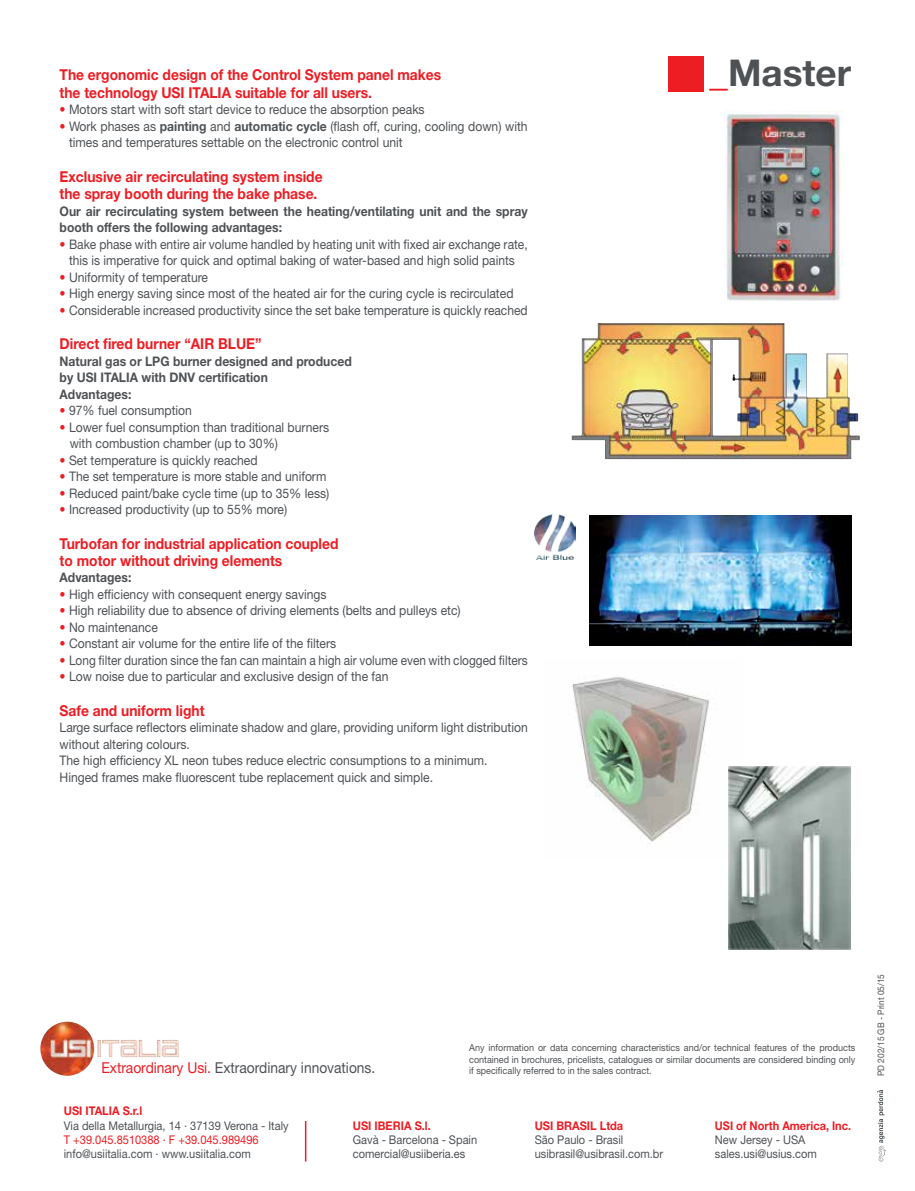
<style>
.page{position:relative;width:915px;height:1191px;background:#fff}
.page>*{position:absolute;margin:0;border:0;box-sizing:border-box;transform-origin:0 0}
.t1{font:700 36.9px "Helvetica Neue LT Std";color:#4e5255}
.t2{font:700 15px/17.2px "Helvetica Neue LT Std";color:#ed1d24;scale:.92 1}
.t3{font:15px "Helvetica Neue LT Std";color:#4e5255;scale:.92 1}
.t4{font:13.2px/16.5px "Helvetica Neue LT Std";color:#4e5255;scale:.92 1}
.t5{font:13.2px/16.5px "Helvetica Neue LT Std";color:#4e5255;text-align:center;scale:.91 1}
.t6{font:700 13.2px/16.5px "Helvetica Neue LT Std";color:#4e5255;scale:.92 1}
.t7{font:13.2px "Helvetica Neue LT Std";color:#4e5255;scale:.9 1}
.t8{font:12px/14.4px "Helvetica Neue LT Std";color:#4e5255;scale:.92 1}
.t9{font:700 12px "Helvetica Neue LT Std";color:#ed1d24;scale:.92 1}
.t10{font:12px "Helvetica Neue LT Std";color:#ed1d24;scale:.92 1}
.t11{font:700 12px "Helvetica Neue LT Std";color:#ed1d24;scale:.9 1}
.t12{font:9.6px/11.6px "Helvetica Neue LT Std";color:#4e5255;text-align:justify;scale:.94 1}
.t13{font:9px "Helvetica Neue LT Std";color:#4e5255;scale:.92 1}
.s1{color:#ed1d24}
.s2{font-weight:700}
</style>
<div class="page">
<svg style="left:877px;top:1090px;width:9px;height:71px"></svg>
<img style="left:572px;top:677px;width:138px;height:170px">
<div style="left:668px;top:56px;width:35px;height:36px;background:#ed1d24"></div>
<img style="left:571px;top:323px;width:288px;height:136px">
<img style="left:724px;top:110px;width:118px;height:191px">
<img style="left:589px;top:515px;width:261px;height:130px">
<img style="left:40px;top:1021px;width:139px;height:55px">
<hr style="left:305px;top:1121px;width:1px;height:40px;background:#ed1d24">
<img style="left:534px;top:514px;width:41px;height:46px">
<img style="left:728px;top:766px;width:122px;height:183px">
<p class="t2" style="left:60px;top:66px;width:416px">The ergonomic design of the Control System panel makes the technology USI ITALIA suitable for all users.</p>
<p class="t4" style="left:60px;top:101px;width:398px"><span class="s1">•</span> Motors start with soft start device to reduce the absorption peaks</p>
<p class="t4" style="left:69px;top:118px;width:500px;text-indent:-9px"><span class="s1">•</span> Work phases as <span class="s2">painting</span> and <span class="s2">automatic cycle</span> (flash off, curing, cooling down) with times and temperatures settable on the electronic control unit</p>
<p class="t2" style="left:60px;top:167px;width:287px">Exclusive air recirculating system inside the spray booth during the bake phase.</p>
<p class="t6" style="left:60px;top:202px;width:510px">Our air recirculating system between the heating/ventilating unit and the spray booth offers the following advantages:</p>
<p class="t5" style="left:60px;top:235px;width:515px"><span class="s1">•</span> Bake phase with entire air volume handled by heating unit with fixed air exchange rate, this is imperative for quick and optimal baking of water-based and high solid paints</p>
<p class="t4" style="left:60px;top:268px;width:163px"><span class="s1">•</span> Uniformity of temperature</p>
<p class="t4" style="left:60px;top:285px;width:494px"><span class="s1">•</span> High energy saving since most of the heated air for the curing cycle is recirculated</p>
<p class="t5" style="left:60px;top:301px;width:515px"><span class="s1">•</span> Considerable increased productivity since the set bake temperature is quickly reached</p>
<p class="t2" style="left:60px;top:335px;width:221px">Direct fired burner “AIR BLUE”</p>
<p class="t6" style="left:60px;top:352px;width:319px">Natural gas or LPG burner designed and produced by USI ITALIA with DNV certification<br>Advantages:</p>
<p class="t4" style="left:60px;top:402px;width:145px"><span class="s1">•</span> 97% fuel consumption</p>
<p class="t4" style="left:70px;top:418px;width:283px;text-indent:-10px"><span class="s1">•</span> Lower fuel consumption than traditional burners with combustion chamber (up to 30%)</p>
<p class="t4" style="left:60px;top:451px;width:217px"><span class="s1">•</span> Set temperature is quickly reached</p>
<p class="t4" style="left:60px;top:468px;width:291px"><span class="s1">•</span> The set temperature is more stable and uniform</p>
<p class="t4" style="left:60px;top:484px;width:294px"><span class="s1">•</span> Reduced paint/bake cycle time (up to 35% less)</p>
<p class="t4" style="left:60px;top:501px;width:249px"><span class="s1">•</span> Increased productivity (up to 55% more)</p>
<p class="t2" style="left:60px;top:534px;width:304px">Turbofan for industrial application coupled to motor without driving elements</p>
<p class="t6" style="left:60px;top:569px;width:79px">Advantages:</p>
<p class="t4" style="left:60px;top:586px;width:292px"><span class="s1">•</span> High efficiency with consequent energy savings</p>
<p class="t4" style="left:60px;top:602px;width:437px"><span class="s1">•</span> High reliability due to absence of driving elements (belts and pulleys etc)</p>
<p class="t4" style="left:60px;top:619px;width:108px"><span class="s1">•</span> No maintenance</p>
<p class="t4" style="left:60px;top:635px;width:302px"><span class="s1">•</span> Constant air volume for the entire life of the filters</p>
<p class="t7" style="left:60px;top:652px;width:521px"><span class="s1">•</span> Long filter duration since the fan can maintain a high air volume even with clogged filters</p>
<p class="t4" style="left:60px;top:668px;width:359px"><span class="s1">•</span> Low noise due to particular and exclusive design of the fan</p>
<p class="t2" style="left:60px;top:701px;width:159px">Safe and uniform light</p>
<p class="t4" style="left:60px;top:719px;width:510px">Large surface reflectors eliminate shadow and glare, providing uniform light distribution without altering colours.<br>The high efficiency XL neon tubes reduce electric consumptions to a minimum.<br>Hinged frames make fluorescent tube replacement quick and simple.</p>
<h1 class="t1" style="left:709px;top:50px;width:143px"><span class="s1">_</span>Master</h1>
<p class="t12" style="left:469px;top:1042px;width:412px">Any information or data concerning characteristics and/or technical features of the products contained in brochures, pricelists, catalogues or similar documents are considered binding only if specifically referred to in the sales contract.</p>
<p class="t3" style="left:101px;top:1058px;width:299px"><span class="s1">Extraordinary Usi.</span> Extraordinary innovations.</p>
<p class="t9" style="left:64px;top:1103px;width:87px">USI ITALIA S.r.l</p>
<p class="t8" style="left:64px;top:1118px;width:246px">Via della Metallurgia, 14 · 37139 Verona - Italy</p>
<p class="t10" style="left:64px;top:1132px;width:213px">T +39.045.8510388 · F +39.045.989496</p>
<p class="t8" style="left:64px;top:1146px;width:205px">info@usiitalia.com · www.usiitalia.com</p>
<p class="t11" style="left:714px;top:1118px;width:153px">USI of North America, Inc.</p>
<p class="t8" style="left:714px;top:1132px;width:112px">New Jersey - USA sales.usi@usius.com</p>
<p class="t9" style="left:353px;top:1118px;width:86px">USI IBERIA S.l.</p>
<p class="t8" style="left:353px;top:1132px;width:136px">Gavà - Barcelona - Spain comercial@usiiberia.es</p>
<p class="t9" style="left:534px;top:1118px;width:98px">USI BRASIL Ltda</p>
<p class="t8" style="left:534px;top:1132px;width:141px">São Paulo - Brasil usibrasil@usibrasil.com.br</p>
<p class="t13" style="left:875px;top:1076px;width:112px;rotate:-90deg">PD 202/15 GB - Print 05/15</p>
</div>
